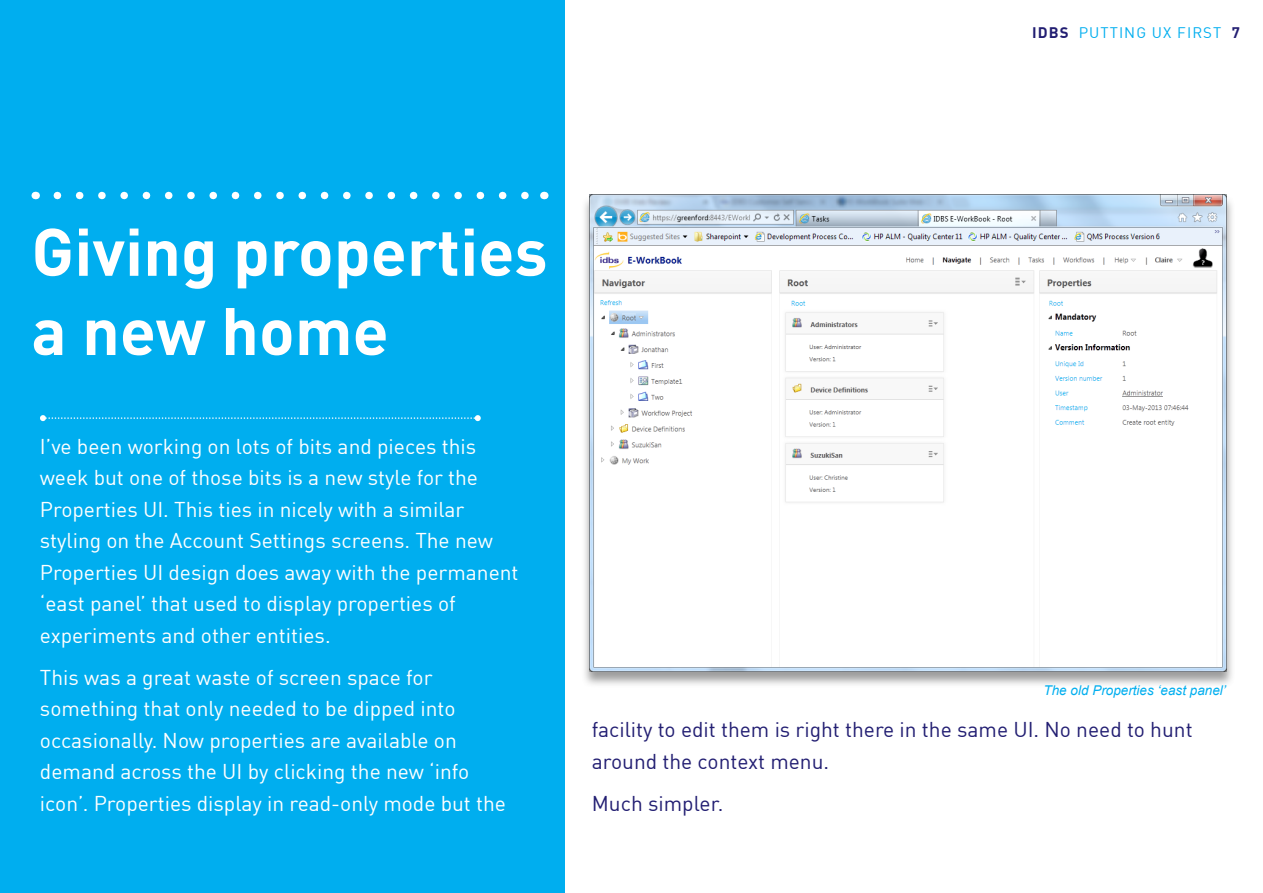
<style>
.page{position:relative;width:1263px;height:893px;background:#fff}
.page>*{position:absolute;margin:0;border:0;box-sizing:border-box;transform-origin:0 0}
.Headings1{font:700 66px/79.2px "DIN Offc";color:#fff}
.Body_copy{font:21px/31.5px "DIN Offc";color:#fff}
.Body_copy-2{font:21px/31.5px "DIN Offc";color:#221e72}
.t1{font:15px "DIN Offc";letter-spacing:.07em;color:#00aeef}
.quote{font:italic 13.5px "Arial";color:#00aeef}
.s1{font-weight:700;color:#221e72}
</style>
<div class="page">
<div style="left:0;top:0;width:565px;height:893px;background:#00aeef"></div>
<svg style="left:57px;top:192px;width:472px;height:7px"></svg>
<svg style="left:40px;top:415px;width:441px;height:6px"></svg>
<div style="left:581px;top:195px;width:654px;height:493px;background:#7d7d7d;opacity:.75"></div>
<img style="left:590px;top:194px;width:637px;height:477px">
<p class="t1" style="left:1032px;top:23px;width:209px"><span class="s1">IDBS</span> PUTTING UX FIRST <span class="s1">7</span></p>
<p class="Headings1" style="left:31px;top:209px;width:518px">Giving properties a new home</p>
<p class="Body_copy" style="left:40px;top:430px;width:480px">I’ve been working on lots of bits and pieces this week but one of those bits is a new style for the Properties UI. This ties in nicely with a similar styling on the Account Settings screens. The new Properties UI design does away with the permanent ‘east panel’ that used to display properties of experiments and other entities.</p>
<p class="Body_copy" style="left:40px;top:661px;width:468px">This was a great waste of screen space for something that only needed to be dipped into occasionally. Now properties are available on demand across the UI by clicking the new ‘info icon’. Properties display in read-only mode but the</p>
<p class="quote" style="left:1043px;top:682px;width:184px">The old Properties ‘east panel’</p>
<p class="Body_copy-2" style="left:592px;top:714px;width:602px">facility to edit them is right there in the same UI. No need to hunt around the context menu.</p>
<p class="Body_copy-2" style="left:592px;top:787px;width:133px">Much simpler.</p>
</div>
